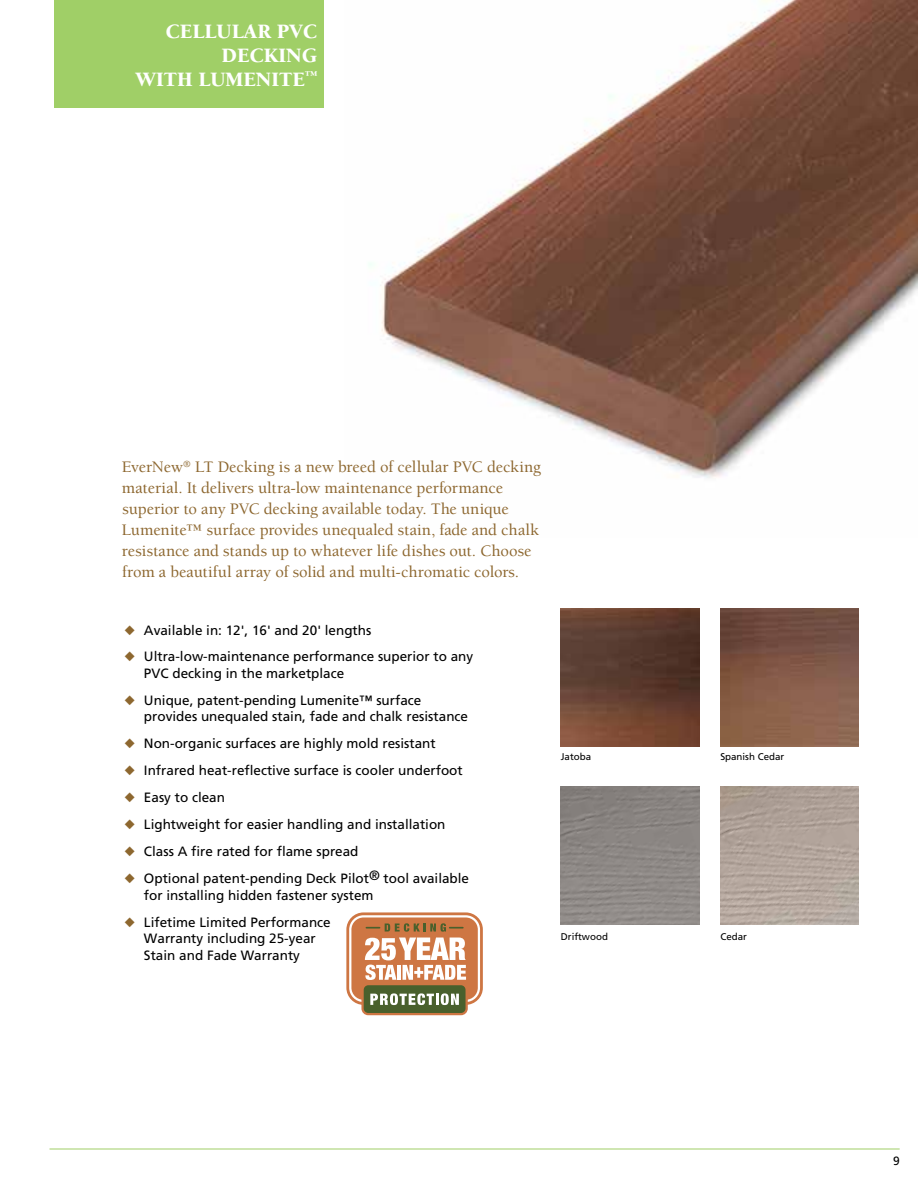
<style>
.page{position:relative;width:918px;height:1188px;background:#fff}
.page>*{position:absolute;margin:0;border:0;box-sizing:border-box;transform-origin:0 0}
.t1{font:900 21px/24px "Berkeley";color:#fff;text-align:right}
.t2{font:500 16.5px/21px "Berkeley";color:#8d672f}
.t3{font:13.5px/16.5px "Frutiger";color:#000}
.t4{font:12px "Frutiger";color:#000}
.t5{font:9.75px "Frutiger";color:#000}
.s1{color:#8d672f}
</style>
<div class="page">
<img style="left:369px;top:0;width:549px;height:478px">
<hr style="left:50px;top:1149px;width:850px;height:1px;background:#a0cf67">
<div style="left:54px;top:0;width:270px;height:108px;background:#a0cf67"></div>
<img style="left:561px;top:786px;width:138px;height:138px">
<img style="left:561px;top:608px;width:138px;height:138px">
<img style="left:720px;top:786px;width:139px;height:138px">
<img style="left:720px;top:608px;width:139px;height:138px">
<div style="left:346px;top:912px;width:137px;height:93px;border:10px solid #ce7643;border-radius:12px"></div>
<div style="left:349px;top:915px;width:131px;height:87px;border:4px solid #fff;border-radius:12px"></div>
<div style="left:351px;top:918px;width:127px;height:82px;background:#ce7643;border-radius:12px"></div>
<div style="left:363px;top:984px;width:104px;height:30px;background:#49602c;border-radius:6px"></div>
<div style="left:361px;top:983px;width:107px;height:32px;border:2px solid #ce7643;border-radius:6px"></div>
<svg style="left:366px;top:923px;width:97px;height:9px"></svg>
<svg style="left:370px;top:993px;width:89px;height:12px"></svg>
<svg style="left:365px;top:938px;width:101px;height:42px"></svg>
<h1 class="t1" style="left:135px;top:20px;width:183px">CELLULAR PVC<br>DECKING<br>WITH LUMENITE<sup>™</sup></h1>
<p class="t2" style="left:122px;top:457px;width:421px">EverNew<sup>®</sup> LT Decking is a new breed of cellular PVC decking material. It delivers ultra-low maintenance performance superior to any PVC decking available today. The unique Lumenite™ surface provides unequaled stain, fade and chalk resistance and stands up to whatever life dishes out. Choose from a beautiful array of solid and multi-chromatic colors.</p>
<p class="t3" style="left:124px;top:621px;width:248px"><span class="s1">◆</span> Available in: 12', 16' and 20' lengths</p>
<p class="t3" style="left:144px;top:648px;width:331px;text-indent:-19px"><span class="s1">◆</span> Ultra-low-maintenance performance superior to any<br>PVC decking in the marketplace</p>
<p class="t3" style="left:144px;top:692px;width:326px;text-indent:-19px"><span class="s1">◆</span> Unique, patent-pending Lumenite™ surface provides unequaled stain, fade and chalk resistance</p>
<p class="t3" style="left:124px;top:735px;width:313px"><span class="s1">◆</span> Non-organic surfaces are highly mold resistant</p>
<p class="t3" style="left:124px;top:762px;width:340px"><span class="s1">◆</span> Infrared heat-reflective surface is cooler underfoot</p>
<p class="t3" style="left:124px;top:789px;width:102px"><span class="s1">◆</span> Easy to clean</p>
<p class="t3" style="left:124px;top:816px;width:323px"><span class="s1">◆</span> Lightweight for easier handling and installation</p>
<p class="t3" style="left:124px;top:843px;width:236px"><span class="s1">◆</span> Class A fire rated for flame spread</p>
<p class="t3" style="left:144px;top:870px;width:327px;text-indent:-19px"><span class="s1">◆</span> Optional patent-pending Deck Pilot® tool available for installing hidden fastener system</p>
<p class="t3" style="left:144px;top:914px;width:188px;text-indent:-19px"><span class="s1">◆</span> Lifetime Limited Performance<br>Warranty including 25-year<br>Stain and Fade Warranty</p>
<p class="t5" style="left:561px;top:751px;width:32px">Jatoba</p>
<p class="t5" style="left:561px;top:930px;width:49px">Driftwood</p>
<p class="t5" style="left:720px;top:751px;width:65px">Spanish Cedar</p>
<p class="t5" style="left:720px;top:930px;width:28px">Cedar</p>
<p class="t4" style="left:893px;top:1154px;width:8px">9</p>
</div>
